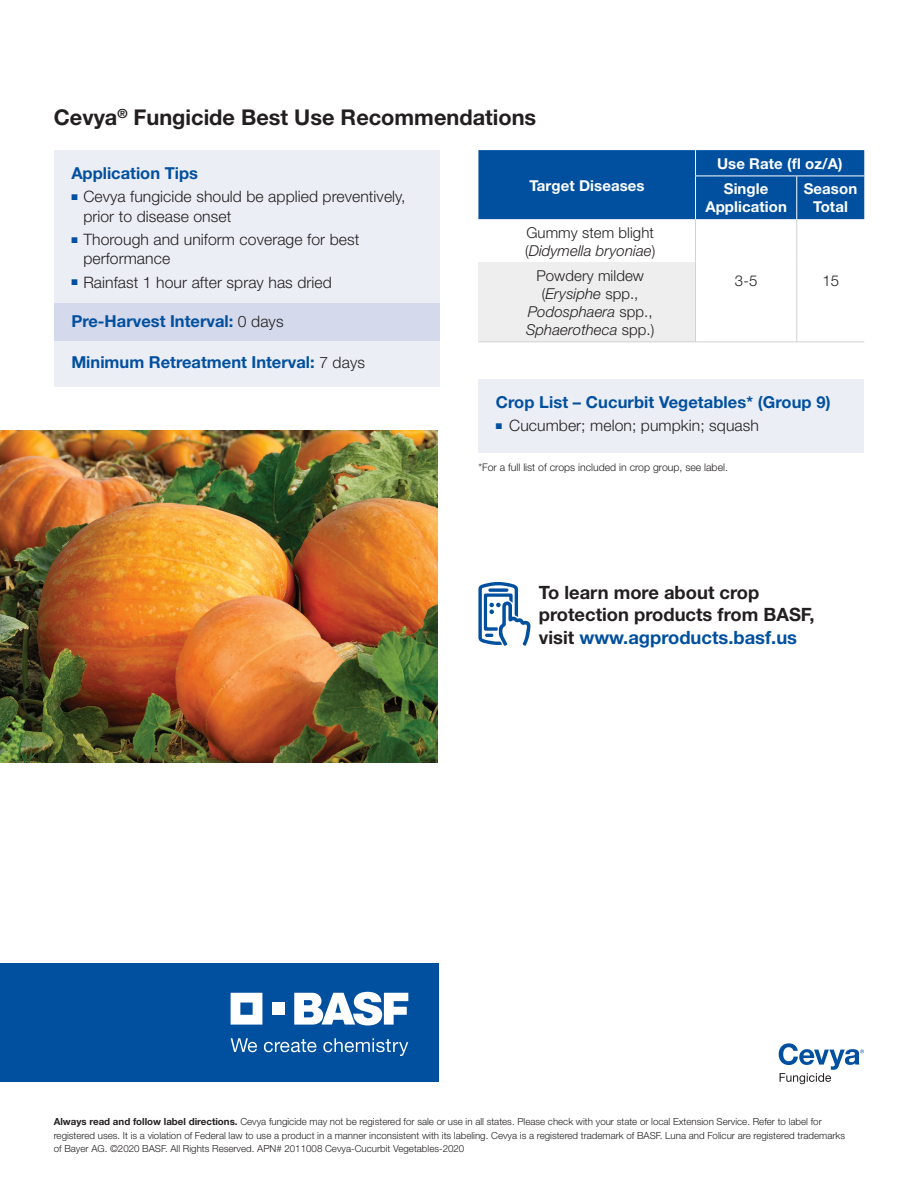
<style>
.page{position:relative;width:918px;height:1188px;background:#fff}
.page>*{position:absolute;margin:0;border:0;box-sizing:border-box;transform-origin:0 0}
.t1{font:700 21.75px "Helvetica Neue";color:#231f20}
.t2{font:700 18.3px/22.5px "Helvetica Neue";color:#231f20}
.t3{font:700 16.5px "Helvetica Neue";color:#01509f}
.t4{font:300 15.75px/19.5px "Helvetica Neue";letter-spacing:.005em;color:#231f20}
.t5{font:italic 300 15px/18px "Helvetica Neue";letter-spacing:.005em;color:#231f20;text-align:center}
.t6{font:700 15px/25.5px "Helvetica Neue";letter-spacing:.005em;color:#fff}
.t7{font:300 15px/18px "Helvetica Neue";letter-spacing:.005em;color:#231f20}
.t8{font:300 10.5px "Helvetica Neue";color:#231f20}
.t9{font:300 9.75px/13.5px "Helvetica Neue";color:#231f20}
.s1{color:#01509f}
.s2{font-weight:300;font-size:15.75px;color:#231f20}
.s3{font-style:italic}
.s4{font-style:normal}
.s5{font-weight:700}
</style>
<div class="page">
<div style="left:0;top:963px;width:439px;height:119px;background:#01509f"></div>
<svg style="left:231px;top:993px;width:31px;height:32px"></svg>
<div style="left:272px;top:1003px;width:12px;height:12px;background:#fff"></div>
<svg style="left:294px;top:992px;width:114px;height:34px"></svg>
<svg style="left:231px;top:1038px;width:26px;height:14px"></svg>
<svg style="left:264px;top:1039px;width:52px;height:13px"></svg>
<svg style="left:323px;top:1038px;width:85px;height:18px"></svg>
<svg style="left:779px;top:1043px;width:85px;height:41px"></svg>
<img style="left:0;top:430px;width:438px;height:332px">
<svg style="left:478px;top:581px;width:53px;height:65px"></svg>
<div style="left:54px;top:150px;width:386px;height:237px;background:#eceef6"></div>
<div style="left:478px;top:379px;width:386px;height:73px;background:#eceef6"></div>
<div style="left:54px;top:303px;width:386px;height:38px;background:#d4d9ec"></div>
<div style="left:478px;top:262px;width:218px;height:80px;background:#eeeeef"></div>
<hr style="left:695px;top:219px;width:1px;height:43px;background:#d1d2d4">
<hr style="left:695px;top:262px;width:1px;height:79px;background:#d1d2d4">
<div style="left:478px;top:150px;width:386px;height:69px;background:#01509f"></div>
<hr style="left:695px;top:176px;width:1px;height:43px;background:#fff">
<hr style="left:796px;top:219px;width:1px;height:43px;background:#d1d2d4">
<hr style="left:796px;top:262px;width:1px;height:79px;background:#d1d2d4">
<hr style="left:695px;top:176px;width:102px;height:1px;background:#fff">
<hr style="left:797px;top:176px;width:67px;height:1px;background:#fff">
<hr style="left:796px;top:176px;width:1px;height:43px;background:#fff">
<hr style="left:478px;top:341px;width:218px;height:1px;background:#d1d2d4">
<hr style="left:696px;top:341px;width:101px;height:1px;background:#d1d2d4">
<hr style="left:797px;top:341px;width:67px;height:1px;background:#d1d2d4">
<h1 class="t1" style="left:54px;top:104px;width:484px">Cevya<sup>®</sup> Fungicide Best Use Recommendations</h1>
<h3 class="t3" style="left:71px;top:163px;width:128px">Application Tips</h3>
<h3 class="t4" style="left:83px;top:186px;width:324px;text-indent:-12px"><span class="s1">■</span> Cevya fungicide should be applied preventively, prior to disease onset</h3>
<h3 class="t4" style="left:83px;top:229px;width:278px;text-indent:-12px"><span class="s1">■</span> Thorough and uniform coverage for best performance</h3>
<h3 class="t4" style="left:71px;top:272px;width:262px"><span class="s1">■</span> Rainfast 1 hour after spray has dried</h3>
<h3 class="t3" style="left:71px;top:311px;width:214px">Pre-Harvest Interval: <span class="s2">0 days</span></h3>
<h3 class="t3" style="left:71px;top:352px;width:295px">Minimum Retreatment Interval: <span class="s2">7 days</span></h3>
<h3 class="t6" style="left:529px;top:172px;width:117px">Target Diseases</h3>
<h3 class="t7" style="left:525px;top:223px;width:132px">Gummy stem blight (<span class="s3">Didymella bryoniae</span>)</h3>
<h3 class="t5" style="left:526px;top:266px;width:130px"><span class="s4">Powdery mildew (</span>Erysiphe <span class="s4">spp.,<br></span>Podosphaera <span class="s4">spp.,<br></span>Sphaerotheca <span class="s4">spp.)</span></h3>
<h3 class="t6" style="left:724px;top:150px;width:120px;text-indent:-7px">Use Rate (fl oz/A)<br>Single</h3>
<h3 class="t6" style="left:705px;top:194px;width:83px">Application</h3>
<h3 class="t6" style="left:804px;top:180px;width:55px;line-height:18px;text-align:center">Season<br>Total</h3>
<h3 class="t7" style="left:735px;top:272px;width:24px">3-5</h3>
<h3 class="t7" style="left:822px;top:272px;width:18px">15</h3>
<h3 class="t3" style="left:496px;top:392px;width:336px">Crop List – Cucurbit Vegetables* (Group 9)</h3>
<h3 class="t4" style="left:496px;top:416px;width:265px"><span class="s1">■</span> Cucumber; melon; pumpkin; squash</h3>
<p class="t8" style="left:478px;top:461px;width:251px">*For a full list of crops included in crop group, see label.</p>
<h2 class="t2" style="left:539px;top:581px;width:277px">To learn more about crop protection products from BASF, visit <span class="s1">www.agproducts.basf.us</span></h2>
<p class="t9" style="left:54px;top:1115px;width:793px"><span class="s5">Always read and follow label directions.</span> Cevya fungicide may not be registered for sale or use in all states. Please check with your state or local Extension Service. Refer to label for registered uses. It is a violation of Federal law to use a product in a manner inconsistent with its labeling. Cevya is a registered trademark of BASF. Luna and Folicur are registered trademarks of Bayer AG. ©2020 BASF. All Rights Reserved. APN# 2011008 Cevya-Cucurbit Vegetables-2020</p>
</div>
